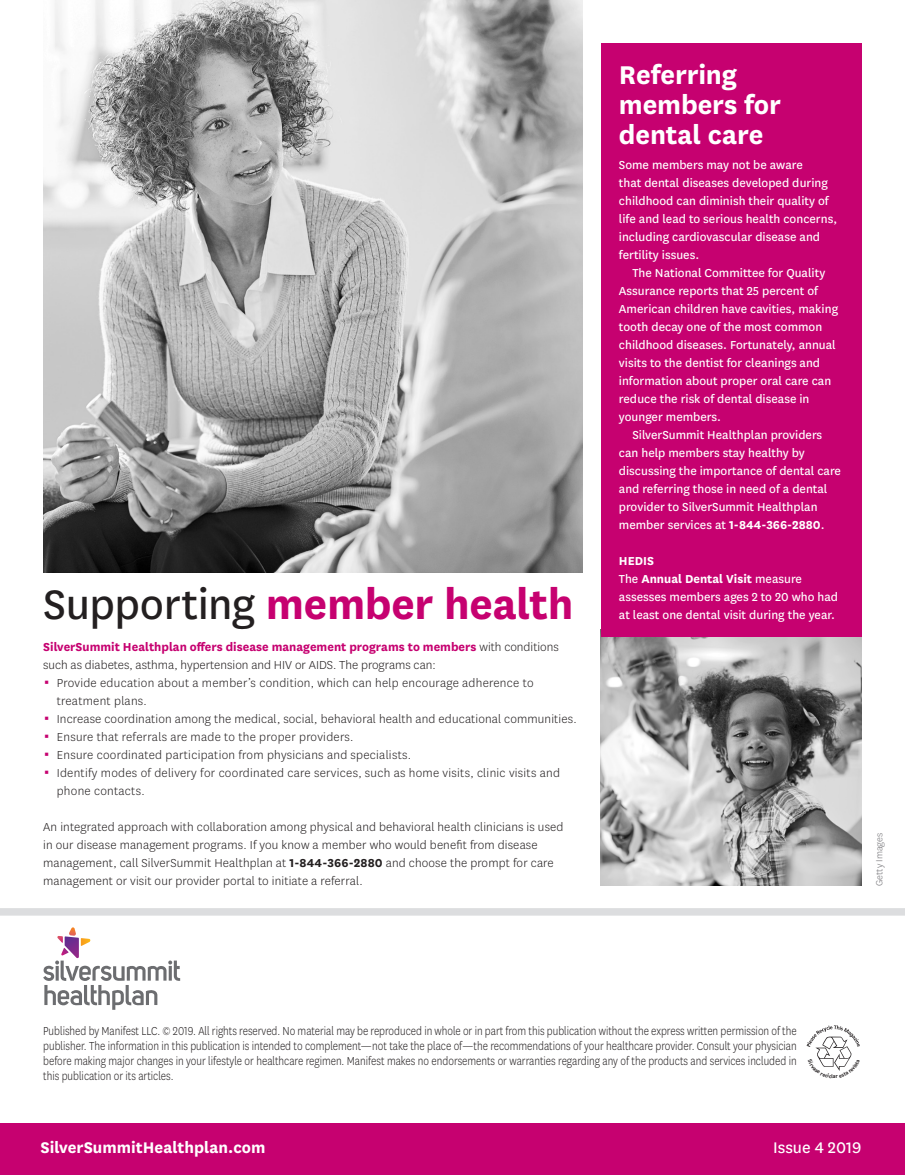
<style>
.page{position:relative;width:905px;height:1175px;background:#fff}
.page>*{position:absolute;margin:0;border:0;box-sizing:border-box;transform-origin:0 0}
.Primary_Headline{font:700 48px "Centene Sans";letter-spacing:-.005em;color:#c60170}
.Secondary_Headline{font:700 30px/30px "Centene Sans";letter-spacing:-.005em;color:#fff}
.t1{font:700 18px "Centene Sans";color:#fff}
.t2{font:18px "Centene Sans";color:#fff}
.Body_Text__No_Indent{font:300 13.5px/18px "Centene Sans";letter-spacing:.01em;color:#231f20}
.Body_Text__No_Indent-2{font:300 13.5px/15px "Centene Sans";letter-spacing:.01em;color:#231f20;text-align:justify;scale:.85 1}
.Secondary_Body_Inden{font:13.5px/18px "Centene Sans";color:#fff}
.Secondary_Body_No_In{font:13.5px/18px "Centene Sans";color:#fff}
.Secondary_Body_Subhe{font:700 13.5px "Centene Sans";color:#fff}
.Photo_Source{font:300 10.5px "Centene Sans";color:#717074}
.s1{font-weight:400;color:#231f20}
.s2{font-weight:700;color:#c60170}
.s3{font-weight:700}
</style>
<div class="page">
<img style="left:43px;top:0;width:540px;height:572px">
<img style="left:601px;top:637px;width:260px;height:248px">
<div style="left:601px;top:44px;width:260px;height:593px;background:#c60170"></div>
<div style="left:0;top:1123px;width:904px;height:51px;background:#c60170"></div>
<svg style="left:43px;top:927px;width:137px;height:82px"></svg>
<div style="left:0;top:908px;width:904px;height:7px;background:#dcdddf"></div>
<svg style="left:806px;top:1025px;width:53px;height:46px"></svg>
<p class="Primary_Headline" style="left:43px;top:570px;width:531px"><span class="s1">Supporting</span> member health</p>
<p class="Body_Text__No_Indent" style="left:43px;top:637px;width:517px"><span class="s2">SilverSummit Healthplan offers disease management programs to members</span> with conditions such as diabetes, asthma, hypertension and HIV or AIDS. The programs can:</p>
<p class="Body_Text__No_Indent" style="left:57px;top:673px;width:478px">Provide education about a member’s condition, which can help encourage adherence to treatment plans.</p>
<p class="Body_Text__No_Indent" style="left:57px;top:709px;width:521px">Increase coordination among the medical, social, behavioral health and educational communities.</p>
<p class="Body_Text__No_Indent" style="left:57px;top:727px;width:298px">Ensure that referrals are made to the proper providers.</p>
<p class="Body_Text__No_Indent" style="left:57px;top:745px;width:356px">Ensure coordinated participation from physicians and specialists.</p>
<p class="Body_Text__No_Indent" style="left:57px;top:763px;width:505px">Identify modes of delivery for coordinated care services, such as home visits, clinic visits and phone contacts.</p>
<p class="Body_Text__No_Indent" style="left:43px;top:817px;width:521px">An integrated approach with collaboration among physical and behavioral health clinicians is used in our disease management programs. If you know a member who would benefit from disease management, call SilverSummit Healthplan at <span class="s3">1-844-366-2880</span> and choose the prompt for care management or visit our provider portal to initiate a referral.</p>
<p class="Secondary_Headline" style="left:619px;top:58px;width:163px">Referring members for dental care</p>
<p class="Secondary_Body_No_In" style="left:619px;top:155px;width:220px">Some members may not be aware<br>that dental diseases developed during childhood can diminish their quality of life and lead to serious health concerns, including cardiovascular disease and fertility issues.</p>
<p class="Secondary_Body_Inden" style="left:619px;top:263px;width:221px;text-indent:14px">The National Committee for Quality Assurance reports that 25 percent of American children have cavities, making tooth decay one of the most common childhood diseases. Fortunately, annual visits to the dentist for cleanings and information about proper oral care can reduce the risk of dental disease in younger members.</p>
<p class="Secondary_Body_Inden" style="left:619px;top:425px;width:224px;text-indent:14px">SilverSummit Healthplan providers can help members stay healthy by discussing the importance of dental care and referring those in need of a dental provider to SilverSummit Healthplan member services at <span class="s3">1-844-366-2880</span>.</p>
<p class="Secondary_Body_Subhe" style="left:619px;top:551px;width:37px">HEDIS</p>
<p class="Secondary_Body_No_In" style="left:619px;top:569px;width:221px">The <span class="s3">Annual Dental Visit</span> measure assesses members ages 2 to 20 who had at least one dental visit during the year.</p>
<p class="Photo_Source" style="left:872px;top:885px;width:54px;rotate:-90deg">Getty Images</p>
<p class="Body_Text__No_Indent-2" style="left:43px;top:1023px;width:888px">Published by Manifest LLC. © 2019. All rights reserved. No material may be reproduced in whole or in part from this publication without the express written permission of the publisher. The information in this publication is intended to complement—not take the place of—the recommendations of your healthcare provider. Consult your physician before making major changes in your lifestyle or healthcare regimen. Manifest makes no endorsements or warranties regarding any of the products and services included in this publication or its articles.</p>
<h3 class="t1" style="left:40px;top:1134px;width:226px">SilverSummitHealthplan.com</h3>
<h3 class="t2" style="left:773px;top:1135px;width:90px">Issue 4 2019</h3>
</div>
